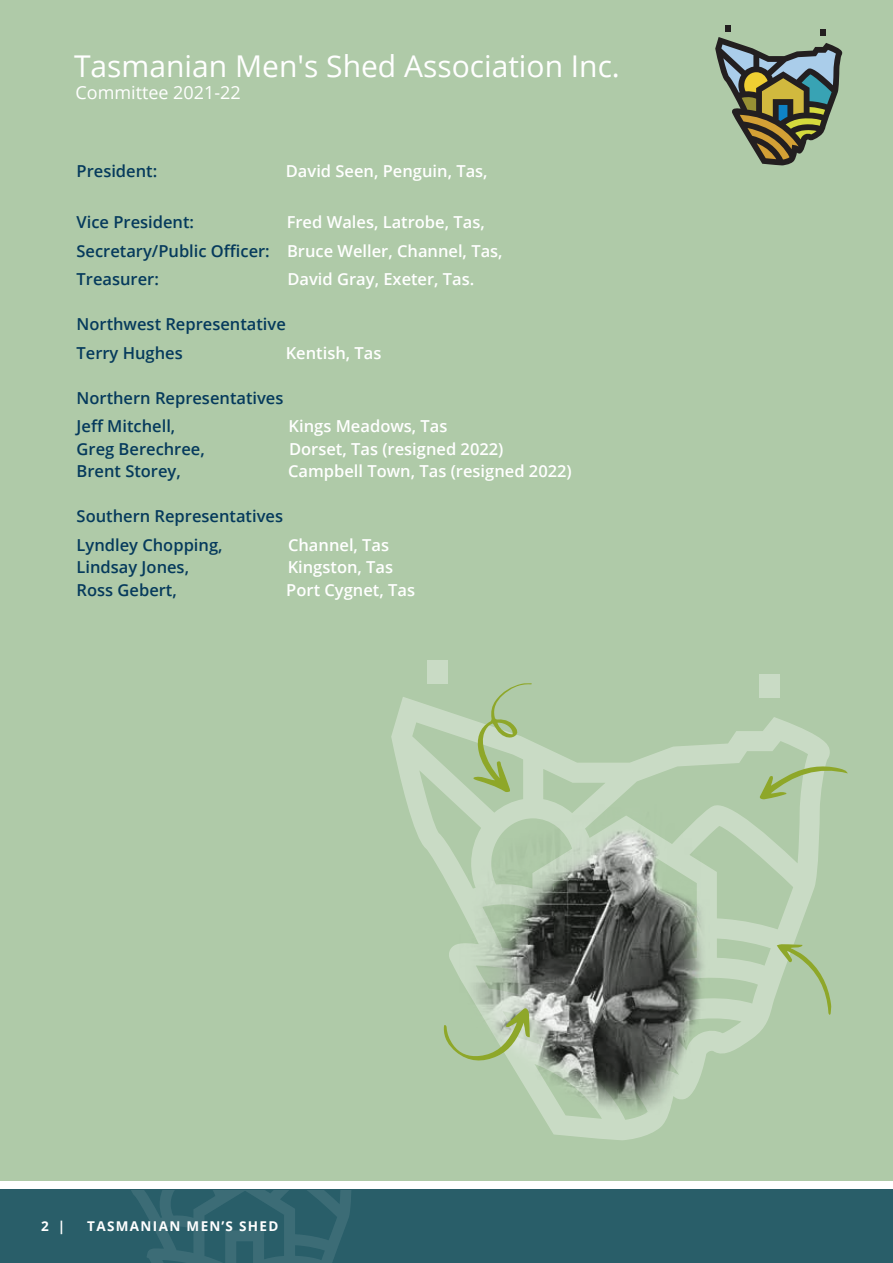
<style>
.page{position:relative;width:893px;height:1263px;background:#fff}
.page>*{position:absolute;margin:0;border:0;box-sizing:border-box;transform-origin:0 0}
.t1{font:30px "Open Sans";color:#fff}
.t2{font:18px "Open Sans";color:#fff}
.t3{font:600 16.5px/28.5px "Open Sans";color:#fff}
.t4{font:600 16.5px/28.5px "Open Sans";color:#053a5c}
.t5{font:700 13.5px "Open Sans";letter-spacing:.1em;color:#fff}
.s1{color:#053a5c}
</style>
<div class="page">
<div style="left:0;top:0;width:893px;height:1180px;background:#afcaa8"></div>
<div style="left:725px;top:25px;width:6px;height:7px;background:#231f20"></div>
<svg style="left:715px;top:29px;width:127px;height:136px"></svg>
<div style="left:0;top:1189px;width:893px;height:74px;background:#295e69"></div>
<svg style="left:131px;top:1190px;width:220px;height:73px"></svg>
<svg style="left:391px;top:697px;width:439px;height:443px"></svg>
<img style="left:451px;top:778px;width:259px;height:345px">
<svg style="left:777px;top:944px;width:54px;height:71px"></svg>
<svg style="left:759px;top:764px;width:89px;height:35px"></svg>
<svg style="left:473px;top:683px;width:59px;height:109px"></svg>
<svg style="left:444px;top:1007px;width:86px;height:56px"></svg>
<div style="left:428px;top:660px;width:20px;height:23px;background:#c9dbc5"></div>
<div style="left:760px;top:674px;width:20px;height:23px;background:#c9dbc5"></div>
<h1 class="t1" style="left:74px;top:46px;width:547px">Tasmanian Men's Shed Association Inc.</h1>
<p class="t2" style="left:75px;top:81px;width:167px">Committee 2021-22</p>
<p class="t4" style="left:77px;top:157px;width:82px">President:</p>
<p class="t3" style="left:286px;top:157px;width:203px">David Seen, Penguin, Tas,</p>
<p class="t4" style="left:77px;top:208px;width:119px">Vice President:</p>
<p class="t3" style="left:77px;top:208px;width:428px;text-indent:210px">Fred Wales, Latrobe, Tas,<br><span class="s1">Secretary/Public Officer:</span> Bruce Weller, Channel, Tas,<br><span class="s1">Treasurer:</span></p>
<p class="t3" style="left:287px;top:265px;width:188px">David Gray, Exeter, Tas.</p>
<p class="t4" style="left:77px;top:310px;width:211px">Northwest Representative<br>Terry Hughes</p>
<p class="t3" style="left:286px;top:338px;width:97px">Kentish, Tas</p>
<p class="t4" style="left:77px;top:383px;width:208px">Northern Representatives<br>Jeff Mitchell,</p>
<p class="t3" style="left:289px;top:412px;width:160px">Kings Meadows, Tas</p>
<p class="t4" style="left:77px;top:434px;width:130px">Greg Berechree,</p>
<p class="t3" style="left:289px;top:434px;width:216px">Dorset, Tas (resigned 2022)</p>
<p class="t4" style="left:77px;top:457px;width:106px">Brent Storey,</p>
<p class="t3" style="left:288px;top:457px;width:285px">Campbell Town, Tas (resigned 2022)</p>
<p class="t4" style="left:77px;top:502px;width:208px">Southern Representatives<br>Lyndley Chopping,</p>
<p class="t3" style="left:288px;top:530px;width:103px">Channel, Tas</p>
<p class="t4" style="left:77px;top:553px;width:114px">Lindsay Jones,</p>
<p class="t3" style="left:288px;top:553px;width:107px">Kingston, Tas</p>
<p class="t4" style="left:77px;top:575px;width:102px">Ross Gebert,</p>
<p class="t3" style="left:286px;top:575px;width:130px">Port Cygnet, Tas</p>
<p class="t5" style="left:41px;top:1216px;width:26px">2 |</p>
<p class="t5" style="left:87px;top:1216px;width:193px">TASMANIAN MEN’S SHED</p>
</div>
